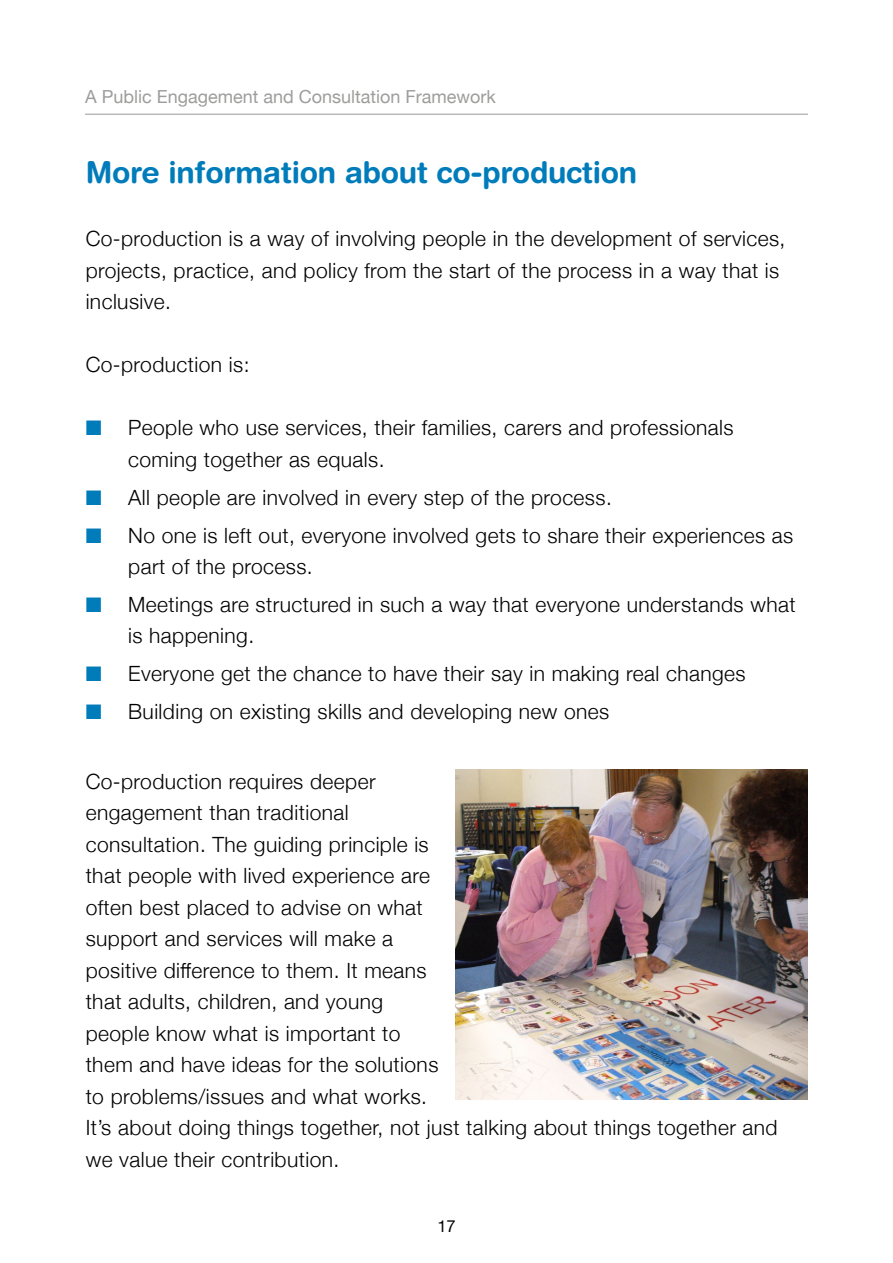
<style>
.page{position:relative;width:893px;height:1263px;background:#fff}
.page>*{position:absolute;margin:0;border:0;box-sizing:border-box;transform-origin:0 0}
.Header_1_Helvetica_R{font:700 30px "Helvetica Rounded LT Std";letter-spacing:-.01em;color:#007cbb}
.Body_Helvetica_Neue{font:300 21px/31.5px "Helvetica Neue";letter-spacing:.02em;color:#000}
.t1{font:18px "Helvetica Neue";color:#9d9d9c}
.t2{font:16.5px "Helvetica Neue";color:#000}
.s1{color:#007cbb}
</style>
<div class="page">
<hr style="left:85px;top:114px;width:723px;height:1px;background:#9d9d9c">
<img style="left:455px;top:770px;width:353px;height:329px">
<p class="t1" style="left:85px;top:83px;width:412px">A Public Engagement and Consultation Framework</p>
<p class="Header_1_Helvetica_R" style="left:86px;top:154px;width:553px">More information about co-production</p>
<p class="Body_Helvetica_Neue" style="left:86px;top:221px;width:701px">Co-production is a way of involving people in the development of services, projects, practice, and policy from the start of the process in a way that is inclusive.</p>
<p class="Body_Helvetica_Neue" style="left:86px;top:347px;width:165px">Co-production is:</p>
<p class="Body_Helvetica_Neue" style="left:128px;top:410px;width:607px;text-indent:-43px"><span class="s1">■</span> People who use services, their families, carers and professionals coming together as equals.</p>
<p class="Body_Helvetica_Neue" style="left:86px;top:480px;width:528px"><span class="s1">■</span> All people are involved in every step of the process.</p>
<p class="Body_Helvetica_Neue" style="left:128px;top:518px;width:667px;text-indent:-43px"><span class="s1">■</span> No one is left out, everyone involved gets to share their experiences as part of the process.</p>
<p class="Body_Helvetica_Neue" style="left:128px;top:587px;width:669px;text-indent:-43px"><span class="s1">■</span> Meetings are structured in such a way that everyone understands what is happening.</p>
<p class="Body_Helvetica_Neue" style="left:86px;top:656px;width:661px"><span class="s1">■</span> Everyone get the chance to have their say in making real changes</p>
<p class="Body_Helvetica_Neue" style="left:86px;top:694px;width:525px"><span class="s1">■</span> Building on existing skills and developing new ones</p>
<p class="Body_Helvetica_Neue" style="left:86px;top:764px;width:693px">Co-production requires deeper<br>engagement than traditional<br>consultation. The guiding principle is<br>that people with lived experience are<br>often best placed to advise on what<br>support and services will make a<br>positive difference to them. It means<br>that adults, children, and young<br>people know what is important to<br>them and have ideas for the solutions<br>to problems/issues and what works.<br>It’s about doing things together, not just talking about things together and we value their contribution.</p>
<p class="t2" style="left:437px;top:1215px;width:20px">17</p>
</div>
